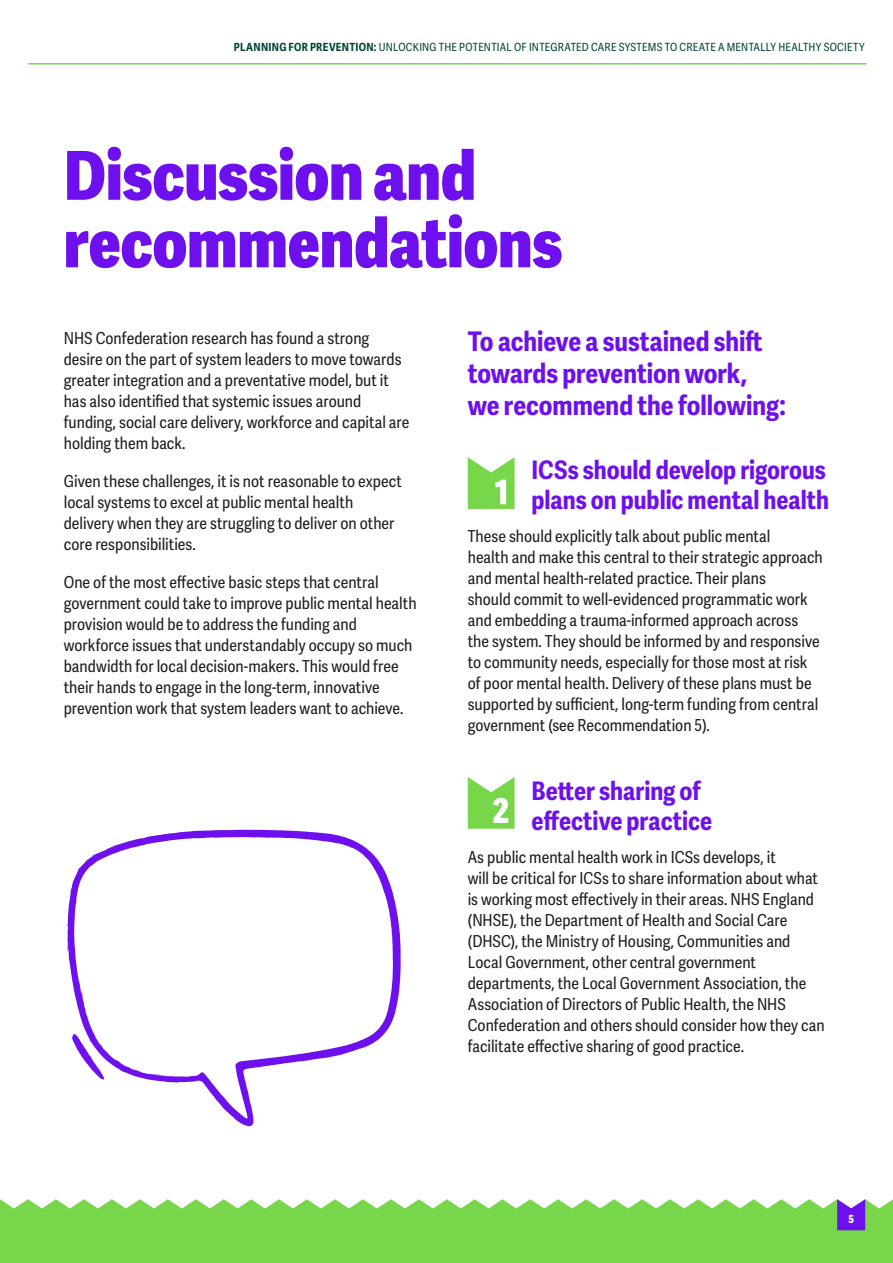
<style>
.page{position:relative;width:893px;height:1263px;background:#fff}
.page>*{position:absolute;margin:0;border:0;box-sizing:border-box;transform-origin:0 0}
.t1{font:800 67.5px/67.5px "Adelle Sans Cnd";letter-spacing:-.005em;color:#6e0fee}
.t2{font:700 27px/31.5px "Adelle Sans Cnd";color:#6e0fee}
.t3{font:700 25.5px/30px "Adelle Sans Cnd";color:#6e0fee}
.t4{font:16.5px/21px "Adelle Sans Cnd";color:#231f20}
.t5{font:11.25px "Adelle Sans Cnd";letter-spacing:.025em;color:#024638}
.t6{font:800 11.25px "Adelle Sans Cnd";color:#fff}
.s1{font-weight:700}
</style>
<div class="page">
<svg style="left:0;top:1199px;width:893px;height:64px;background:#81d858"></svg>
<svg style="left:837px;top:1199px;width:28px;height:31px"></svg>
<hr style="left:28px;top:63px;width:838px;height:2px;background:#78d64b">
<svg style="left:67px;top:830px;width:334px;height:297px"></svg>
<svg style="left:72px;top:1034px;width:32px;height:46px"></svg>
<svg style="left:468px;top:457px;width:46px;height:52px"></svg>
<svg style="left:468px;top:777px;width:46px;height:52px"></svg>
<p class="t5" style="left:234px;top:40px;width:632px"><span class="s1">PLANNING FOR PREVENTION:</span> UNLOCKING THE POTENTIAL OF INTEGRATED CARE SYSTEMS TO CREATE A MENTALLY HEALTHY SOCIETY</p>
<h1 class="t1" style="left:64px;top:143px;width:500px">Discussion and recommendations</h1>
<p class="t4" style="left:64px;top:328px;width:347px">NHS Confederation research has found a strong desire on the part of system leaders to move towards greater integration and a preventative model, but it has also identified that systemic issues around funding, social care delivery, workforce and capital are holding them back.</p>
<p class="t4" style="left:64px;top:471px;width:339px">Given these challenges, it is not reasonable to expect local systems to excel at public mental health delivery when they are struggling to deliver on other core responsibilities.</p>
<p class="t4" style="left:64px;top:572px;width:354px">One of the most effective basic steps that central government could take to improve public mental health provision would be to address the funding and workforce issues that understandably occupy so much bandwidth for local decision-makers. This would free their hands to engage in the long-term, innovative prevention work that system leaders want to achieve.</p>
<h2 class="t2" style="left:468px;top:327px;width:320px">To achieve a sustained shift towards prevention work,<br>we recommend the following:</h2>
<h3 class="t3" style="left:531px;top:455px;width:299px">ICSs should develop rigorous plans on public mental health</h3>
<p class="t4" style="left:468px;top:526px;width:357px">These should explicitly talk about public mental<br>health and make this central to their strategic approach and mental health-related practice. Their plans<br>should commit to well-evidenced programmatic work and embedding a trauma-informed approach across the system. They should be informed by and responsive to community needs, especially for those most at risk of poor mental health. Delivery of these plans must be supported by sufficient, long-term funding from central government (see Recommendation 5).</p>
<h3 class="t3" style="left:531px;top:776px;width:182px">Better sharing of effective practice</h3>
<p class="t4" style="left:468px;top:847px;width:358px">As public mental health work in ICSs develops, it<br>will be critical for ICSs to share information about what is working most effectively in their areas. NHS England (NHSE), the Department of Health and Social Care (DHSC), the Ministry of Housing, Communities and Local Government, other central government departments, the Local Government Association, the Association of Directors of Public Health, the NHS Confederation and others should consider how they can facilitate effective sharing of good practice.</p>
<p class="t6" style="left:848px;top:1211px;width:7px">5</p>
</div>
